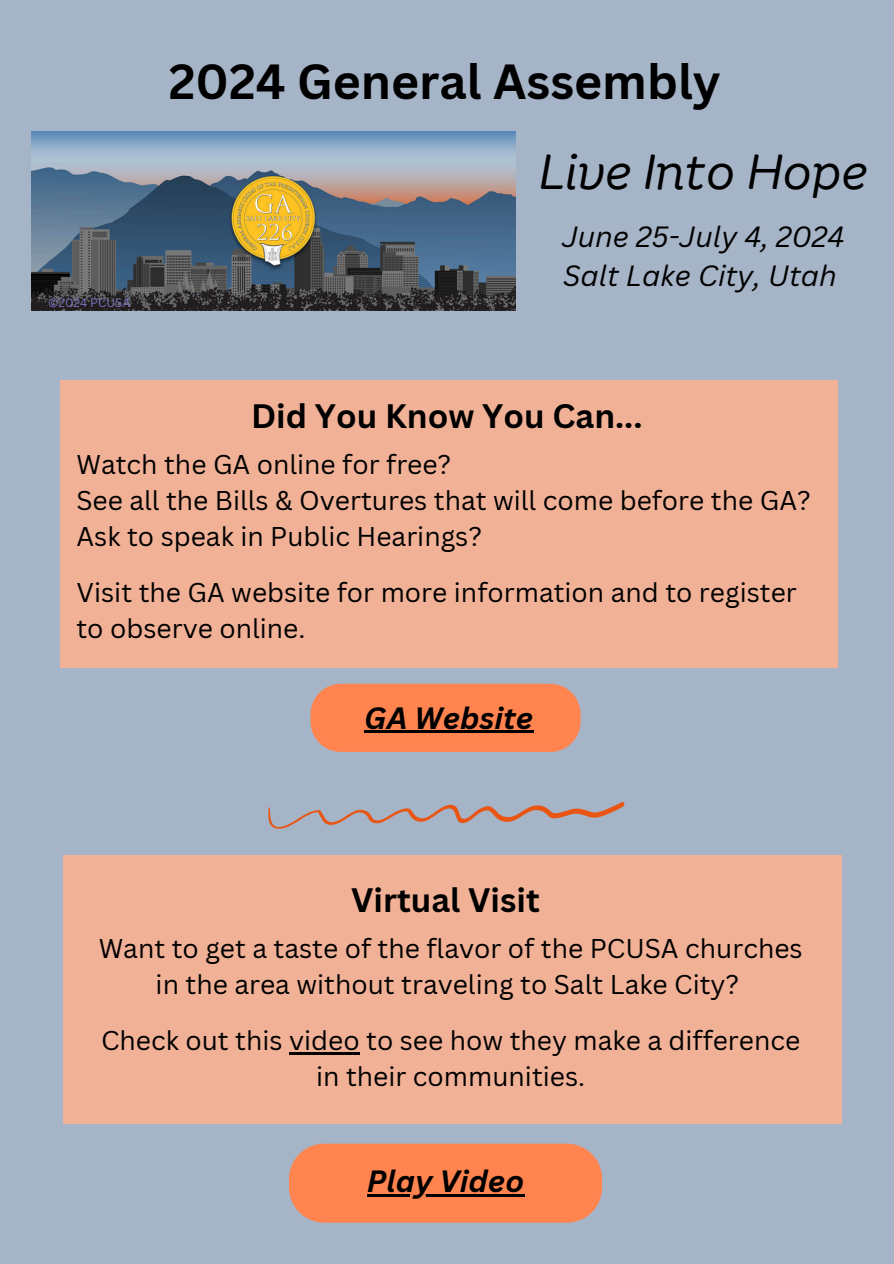
<style>
.page{position:relative;width:894px;height:1264px;background:#fff}
.page>*{position:absolute;margin:0;border:0;box-sizing:border-box;transform-origin:0 0}
.t1{font:700 48px "Canva Sans";color:#000}
.t2{font:italic 48px "Binate Display";color:#000}
.t3{font:700 33px "Canva Sans";color:#000}
.t4{font:italic 700 30px "Canva Sans";color:#000}
.t5{font:italic 28.5px/39.3px "Canva Sans";color:#000}
.t6{font:26.4px/36px "Canva Sans";color:#000}
.t7{font:12px "Canva Sans";color:#7a72bd}
</style>
<div class="page">
<div style="left:0;top:0;width:893px;height:1263px;background:#a6b4c7"></div>
<img style="left:32px;top:131px;width:483px;height:179px">
<div style="left:310px;top:683px;width:270px;height:69px;background:#ff844f;border-radius:30px"></div>
<div style="left:289px;top:1143px;width:313px;height:79px;background:#ff844f;border-radius:35px"></div>
<svg style="left:268px;top:801px;width:356px;height:28px"></svg>
<div style="left:60px;top:380px;width:777px;height:288px;background:#f1b197"></div>
<hr style="left:364px;top:730px;width:169px;height:3px;background:#000">
<div style="left:63px;top:855px;width:778px;height:268px;background:#f1b197"></div>
<hr style="left:289px;top:1052px;width:70px;height:2px;background:#000">
<hr style="left:367px;top:1194px;width:157px;height:2px;background:#000">
<h2 class="t1" style="left:169px;top:48px;width:553px">2024 General Assembly</h2>
<h4 class="t2" style="left:539px;top:126px;width:330px">Live Into Hope</h4>
<h3 class="t7" style="left:48px;top:294px;width:84px">©2024 PCUSA</h3>
<h1 class="t5" style="left:562px;top:216px;width:284px">June 25-July 4, 2024<br>Salt Lake City, Utah</h1>
<h4 class="t3" style="left:251px;top:392px;width:393px">Did You Know You Can...</h4>
<p class="t6" style="left:76px;top:445px;width:735px">Watch the GA online for free?<br>See all the Bills &amp; Overtures that will come before the GA?<br>Ask to speak in Public Hearings?</p>
<h3 class="t6" style="left:76px;top:573px;width:721px">Visit the GA website for more information and to register to observe online.</h3>
<h4 class="t4" style="left:364px;top:696px;width:170px">GA Website</h4>
<p class="t3" style="left:351px;top:876px;width:190px">Virtual Visit</p>
<p class="t6" style="left:99px;top:929px;width:705px;text-align:center">Want to get a taste of the flavor of the PCUSA churches in the area without traveling to Salt Lake City?</p>
<h3 class="t6" style="left:101px;top:1022px;width:700px;text-align:center">Check out this video to see how they make a difference in their communities.</h3>
<h4 class="t4" style="left:367px;top:1160px;width:159px">Play Video</h4>
</div>
